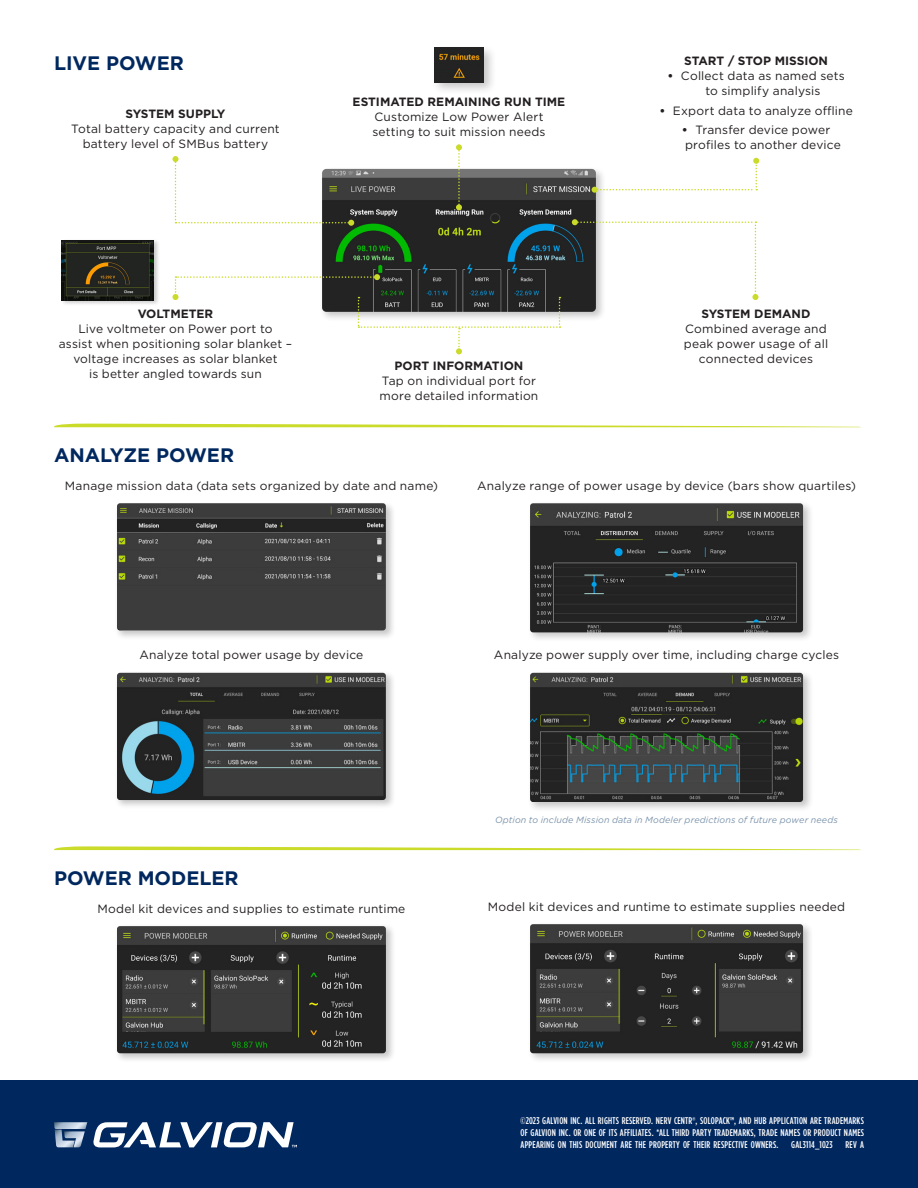
<style>
.page{position:relative;width:918px;height:1188px;background:#fff}
.page>*{position:absolute;margin:0;border:0;box-sizing:border-box;transform-origin:0 0}
.t1{font:700 19.5px "Gotham";color:#00285f}
.t2{font:12px/15px "Gotham";letter-spacing:.015em;color:#231f20}
.t3{font:700 12px "Gotham";color:#231f20}
.t4{font:500 9.75px/12px "Gotham Condensed";letter-spacing:.02em;color:#fff;text-align:justify}
.t5{font:italic 9px "Gotham";letter-spacing:.01em;color:#7c94ac}
.s1{font-weight:700}
</style>
<div class="page">
<div style="left:0;top:1080px;width:918px;height:108px;background:#00285f"></div>
<svg style="left:54px;top:1122px;width:33px;height:25px"></svg>
<svg style="left:93px;top:1122px;width:204px;height:25px"></svg>
<div style="left:319px;top:166px;width:287px;height:156px;background:#231f20;opacity:.25"></div>
<img style="left:322px;top:169px;width:274px;height:143px">
<div style="left:431px;top:44px;width:65px;height:51px;background:#231f20;opacity:.25"></div>
<img style="left:434px;top:48px;width:50px;height:34px">
<div style="left:60px;top:239px;width:100px;height:68px;background:#231f20;opacity:.25"></div>
<img style="left:62px;top:240px;width:92px;height:60px">
<svg style="left:592px;top:158px;width:167px;height:35px"></svg>
<svg style="left:172px;top:156px;width:182px;height:70px"></svg>
<svg style="left:456px;top:144px;width:6px;height:66px"></svg>
<svg style="left:572px;top:219px;width:186px;height:81px"></svg>
<svg style="left:172px;top:274px;width:389px;height:80px"></svg>
<svg style="left:54px;top:424px;width:806px;height:3px"></svg>
<div style="left:527px;top:500px;width:286px;height:143px;background:#231f20;opacity:.25"></div>
<img style="left:530px;top:503px;width:273px;height:129px">
<div style="left:115px;top:501px;width:281px;height:139px;background:#231f20;opacity:.25"></div>
<img style="left:117px;top:503px;width:269px;height:127px">
<div style="left:115px;top:670px;width:281px;height:140px;background:#231f20;opacity:.25"></div>
<img style="left:117px;top:673px;width:269px;height:127px">
<div style="left:527px;top:670px;width:286px;height:142px;background:#231f20;opacity:.25"></div>
<img style="left:530px;top:673px;width:273px;height:129px">
<svg style="left:54px;top:846px;width:807px;height:4px"></svg>
<div style="left:115px;top:924px;width:281px;height:139px;background:#231f20;opacity:.25"></div>
<img style="left:117px;top:926px;width:269px;height:127px">
<div style="left:527px;top:921px;width:286px;height:143px;background:#231f20;opacity:.25"></div>
<img style="left:530px;top:924px;width:273px;height:129px">
<h1 class="t1" style="left:54px;top:50px;width:132px">LIVE POWER</h1>
<p class="t3" style="left:684px;top:53px;width:145px">START / STOP MISSION</p>
<p class="t2" style="left:705px;top:68px;width:141px;text-indent:-38px"><span class="s1">•</span> Collect data as named sets to simplify analysis</p>
<p class="t2" style="left:659px;top:103px;width:195px"><span class="s1">•</span> Export data to analyze offline</p>
<p class="t2" style="left:682px;top:122px;width:160px"><span class="s1">•</span> Transfer device power profiles to another device</p>
<p class="t3" style="left:353px;top:93px;width:214px">ESTIMATED REMAINING RUN TIME</p>
<p class="t2" style="left:372px;top:109px;width:175px">Customize Low Power Alert setting to suit mission needs</p>
<p class="t3" style="left:125px;top:105px;width:102px">SYSTEM SUPPLY</p>
<p class="t2" style="left:71px;top:121px;width:210px;text-align:center">Total battery capacity and current battery level of SMBus battery</p>
<p class="t3" style="left:138px;top:305px;width:77px">VOLTMETER</p>
<p class="t2" style="left:59px;top:321px;width:235px;text-align:center">Live voltmeter on Power port to<br>assist when positioning solar blanket – voltage increases as solar blanket<br>is better angled towards sun</p>
<p class="t3" style="left:395px;top:358px;width:130px">PORT INFORMATION</p>
<p class="t2" style="left:380px;top:373px;width:160px">Tap on individual port for more detailed information</p>
<p class="t3" style="left:701px;top:305px;width:111px">SYSTEM DEMAND</p>
<p class="t2" style="left:684px;top:321px;width:146px;text-align:center">Combined average and peak power usage of all connected devices</p>
<h1 class="t1" style="left:54px;top:442px;width:182px">ANALYZE POWER</h1>
<p class="t2" style="left:65px;top:478px;width:375px">Manage mission data (data sets organized by date and name)</p>
<p class="t2" style="left:477px;top:478px;width:380px">Analyze range of power usage by device (bars show quartiles)</p>
<p class="t2" style="left:139px;top:647px;width:225px">Analyze total power usage by device</p>
<p class="t2" style="left:494px;top:647px;width:347px">Analyze power supply over time, including charge cycles</p>
<p class="t5" style="left:495px;top:814px;width:344px">Option to include Mission data in Modeler predictions of future power needs</p>
<h1 class="t1" style="left:54px;top:865px;width:186px">POWER MODELER</h1>
<p class="t2" style="left:97px;top:901px;width:309px">Model kit devices and supplies to estimate runtime</p>
<p class="t2" style="left:488px;top:899px;width:359px">Model kit devices and runtime to estimate supplies needed</p>
<p class="t4" style="left:521px;top:1114px;width:345px">©2023 GALVION INC. ALL RIGHTS RESERVED. NERV CENTR®, SOLOPACK™, AND HUB APPLICATION ARE TRADEMARKS OF GALVION INC. OR ONE OF ITS AFFILIATES. *ALL THIRD PARTY TRADEMARKS, TRADE NAMES OR PRODUCT NAMES APPEARING ON THIS DOCUMENT ARE THE PROPERTY OF THEIR RESPECTIVE OWNERS.</p>
<p class="t4" style="left:791px;top:1138px;width:43px">GAL3114_1023</p>
<p class="t4" style="left:846px;top:1138px;width:20px">REV A</p>
</div>
